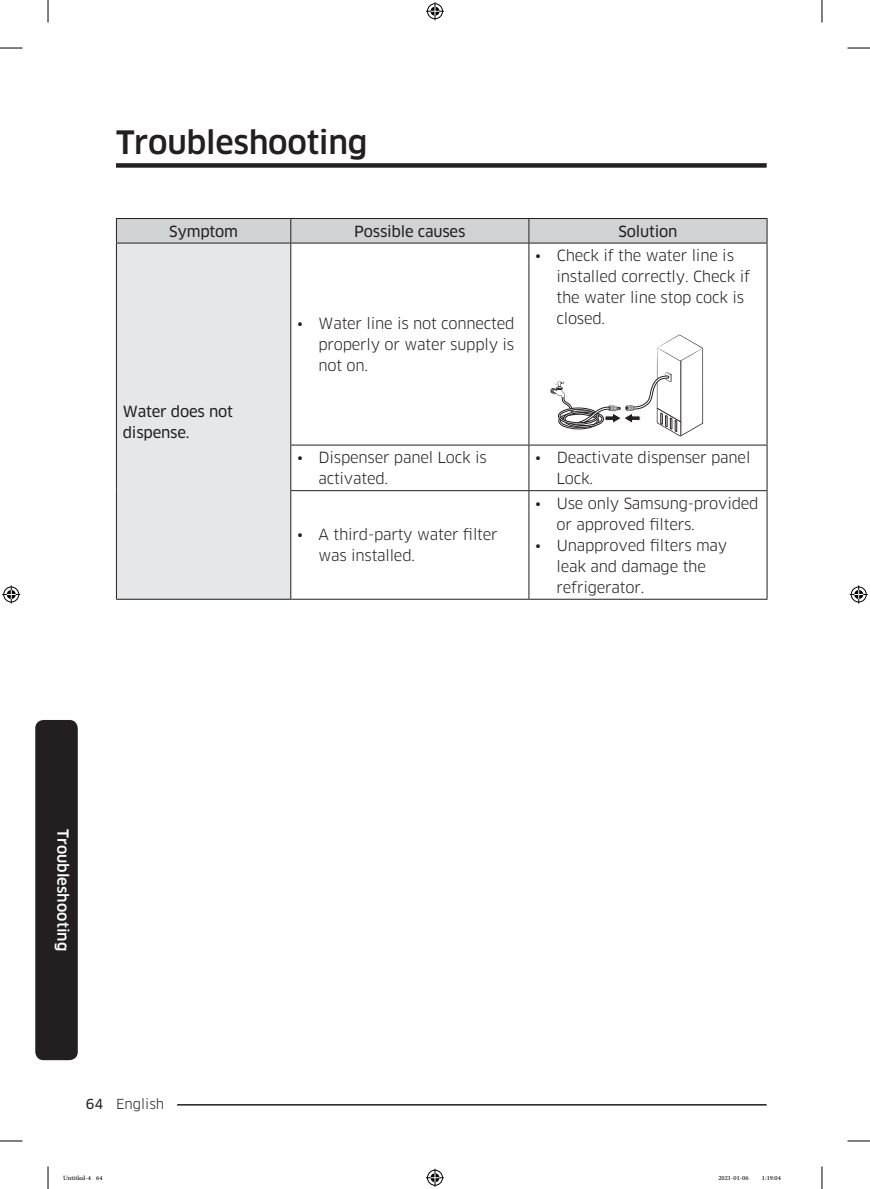
<style>
.page{position:relative;width:870px;height:1189px;background:#fff}
.page>*{position:absolute;margin:0;border:0;box-sizing:border-box;transform-origin:0 0}
.t1{font:500 31.5px "Samsung Clan Pro";letter-spacing:-.01em;color:#231f20}
.t2{font:15px/21px "Samsung Clan Pro";letter-spacing:-.015em;color:#231f20}
.t3{font:15px/21px "Samsung Clan Pro News";letter-spacing:-.015em;color:#231f20}
.t4{font:500 15px "Samsung Clan Pro";color:#fff}
.t5{font:13.5px "Samsung Clan Pro";color:#231f20}
.t6{font:9px "Adobe Arabic";color:#000}
.s1{font-family:"Samsung Clan Pro News"}
</style>
<div class="page">
<div style="left:116px;top:163px;width:651px;height:5px;background:#231f20"></div>
<hr style="left:116px;top:1104px;width:651px;height:1px;background:#231f20">
<div style="left:103px;top:1096px;width:74px;height:15px;background:#fff"></div>
<div style="left:35px;top:720px;width:43px;height:340px;background:#231f20;border-radius:9px"></div>
<div style="left:116px;top:243px;width:175px;height:356px;background:#e6e7e9"></div>
<svg style="left:116px;top:218px;width:652px;height:25px;background:#c5c6c8"></svg>
<hr style="left:116px;top:243px;width:175px;height:1px;background:#231f20">
<hr style="left:116px;top:243px;width:1px;height:202px;background:#231f20">
<hr style="left:291px;top:243px;width:238px;height:1px;background:#231f20">
<hr style="left:290px;top:243px;width:1px;height:202px;background:#231f20">
<hr style="left:529px;top:243px;width:238px;height:1px;background:#231f20">
<hr style="left:528px;top:243px;width:1px;height:202px;background:#231f20">
<hr style="left:767px;top:243px;width:1px;height:202px;background:#231f20">
<hr style="left:116px;top:445px;width:1px;height:46px;background:#231f20">
<hr style="left:290px;top:445px;width:239px;height:1px;background:#231f20">
<hr style="left:290px;top:445px;width:1px;height:45px;background:#231f20">
<hr style="left:529px;top:445px;width:238px;height:1px;background:#231f20">
<hr style="left:528px;top:445px;width:1px;height:45px;background:#231f20">
<hr style="left:767px;top:445px;width:1px;height:45px;background:#231f20">
<hr style="left:116px;top:491px;width:1px;height:108px;background:#231f20">
<hr style="left:290px;top:490px;width:239px;height:1px;background:#231f20">
<hr style="left:290px;top:491px;width:1px;height:108px;background:#231f20">
<hr style="left:529px;top:490px;width:238px;height:1px;background:#231f20">
<hr style="left:528px;top:491px;width:1px;height:108px;background:#231f20">
<hr style="left:767px;top:491px;width:1px;height:108px;background:#231f20">
<hr style="left:116px;top:599px;width:175px;height:1px;background:#231f20">
<hr style="left:291px;top:599px;width:238px;height:1px;background:#231f20">
<hr style="left:529px;top:599px;width:238px;height:1px;background:#231f20">
<svg style="left:550px;top:334px;width:153px;height:103px"></svg>
<svg style="left:0;top:48px;width:22px;height:1px"></svg>
<svg style="left:847px;top:48px;width:23px;height:1px"></svg>
<svg style="left:0;top:1141px;width:22px;height:1px"></svg>
<svg style="left:847px;top:1141px;width:23px;height:1px"></svg>
<svg style="left:48px;top:0;width:1px;height:22px"></svg>
<svg style="left:48px;top:1166px;width:1px;height:23px"></svg>
<svg style="left:822px;top:0;width:1px;height:22px"></svg>
<svg style="left:822px;top:1166px;width:1px;height:23px"></svg>
<svg style="left:426px;top:2px;width:18px;height:18px"></svg>
<svg style="left:426px;top:1169px;width:18px;height:18px"></svg>
<svg style="left:2px;top:585px;width:18px;height:18px"></svg>
<svg style="left:850px;top:585px;width:18px;height:18px"></svg>
<h1 class="t1" style="left:116px;top:124px;width:253px">Troubleshooting</h1>
<p class="t3" style="left:169px;top:221px;width:70px">Symptom</p>
<p class="t3" style="left:354px;top:221px;width:113px">Possible causes</p>
<p class="t3" style="left:618px;top:221px;width:60px">Solution</p>
<p class="t3" style="left:123px;top:401px;width:112px">Water does not dispense.</p>
<p class="t2" style="left:318px;top:313px;width:198px;text-align:justify;text-indent:-21px">• Water line is not connected properly or water supply is not on.</p>
<p class="t2" style="left:556px;top:245px;width:195px;text-indent:-21px">• Check if the water line is installed correctly. Check if the water line stop cock is closed.</p>
<p class="t2" style="left:318px;top:447px;width:170px;text-indent:-21px">• Dispenser panel Lock is activated.</p>
<p class="t2" style="left:556px;top:447px;width:195px;text-indent:-21px">• Deactivate dispenser panel<br>Lock.</p>
<p class="t2" style="left:318px;top:524px;width:181px;text-indent:-21px">• A third-party water filter was installed.</p>
<p class="t2" style="left:556px;top:493px;width:204px;text-indent:-21px">• Use only Samsung-provided or approved filters.</p>
<p class="t2" style="left:556px;top:535px;width:172px;text-indent:-21px">• Unapproved filters may leak and damage the refrigerator.</p>
<p class="t4" style="left:72px;top:829px;width:123px;rotate:90deg">Troubleshooting</p>
<p class="t5" style="left:86px;top:1096px;width:80px"><span class="s1">64</span> English</p>
<p class="t6" style="left:63px;top:1171px;width:41px">Untitled-4 64</p>
<p class="t6" style="left:718px;top:1171px;width:32px">2021-01-06</p>
<p class="t6" style="left:762px;top:1171px;width:20px">1:19:04</p>
</div>
